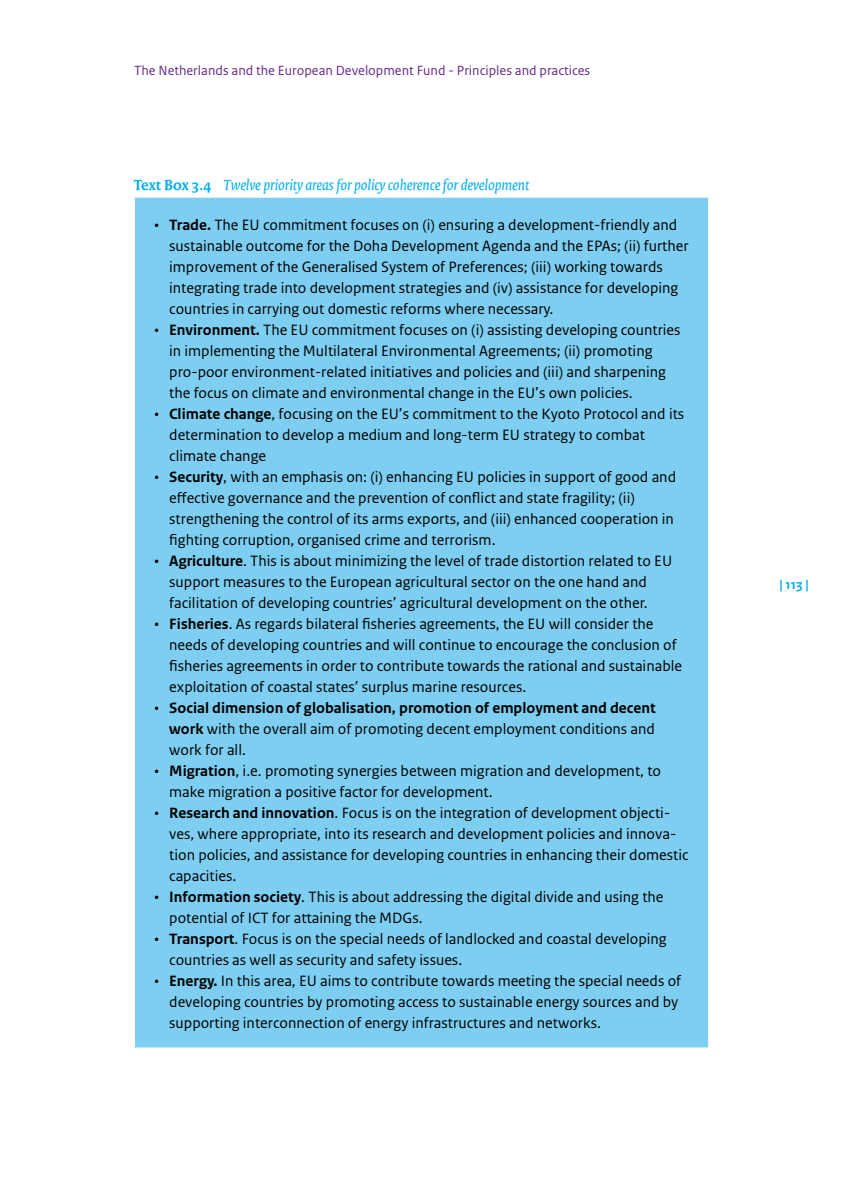
<style>
.page{position:relative;width:844px;height:1191px;background:#fff}
.page>*{position:absolute;margin:0;border:0;box-sizing:border-box;transform-origin:0 0}
.t1{font:15.75px/21px "Rijksoverheid Sans Text";color:#000}
.t2{font:italic 15.75px "Rijksoverheid Serif";color:#00aeef}
.t3{font:14px "Rijksoverheid Sans Text";color:#662a8c}
.t4{font:700 14px "Rijksoverheid Sans Text";color:#00aeef}
.s1{font-weight:700;font-style:normal}
.s2{font-weight:700}
</style>
<div class="page">
<div style="left:134px;top:197px;width:574px;height:851px;background:#7dcef1"></div>
<hr style="left:134px;top:197px;width:574px;height:1px;background:#fff">
<hr style="left:134px;top:198px;width:1px;height:849px;background:#fff">
<hr style="left:134px;top:1047px;width:574px;height:1px;background:#fff">
<p class="t3" style="left:134px;top:62px;width:457px">The Netherlands and the European Development Fund - Principles and practices</p>
<p class="t2" style="left:134px;top:175px;width:396px"><span class="s1">Text Box 3.4</span> Twelve priority areas for policy coherence for development</p>
<p class="t1" style="left:169px;top:214px;width:521px;text-indent:-15px">• <span class="s2">Trade.</span> The EU commitment focuses on (i) ensuring a development-friendly and sustainable outcome for the Doha Development Agenda and the EPAs; (ii) further improvement of the Generalised System of Preferences; (iii) working towards integrating trade into development strategies and (iv) assistance for developing countries in carrying out domestic reforms where necessary.</p>
<p class="t1" style="left:169px;top:319px;width:512px;text-indent:-15px">• <span class="s2">Environment.</span> The EU commitment focuses on (i) assisting developing countries in implementing the Multilateral Environmental Agreements; (ii) promoting pro-poor environment-related initiatives and policies and (iii) and sharpening the focus on climate and environmental change in the EU’s own policies.</p>
<p class="t1" style="left:169px;top:403px;width:516px;text-indent:-15px">• <span class="s2">Climate change</span>, focusing on the EU’s commitment to the Kyoto Protocol and its determination to develop a medium and long-term EU strategy to combat climate change</p>
<p class="t1" style="left:169px;top:466px;width:508px;text-indent:-15px">• <span class="s2">Security</span>, with an emphasis on: (i) enhancing EU policies in support of good and effective governance and the prevention of conflict and state fragility; (ii) strengthening the control of its arms exports, and (iii) enhanced cooperation in fighting corruption, organised crime and terrorism.</p>
<p class="t1" style="left:169px;top:550px;width:504px;text-indent:-15px">• <span class="s2">Agriculture</span>. This is about minimizing the level of trade distortion related to EU support measures to the European agricultural sector on the one hand and facilitation of developing countries’ agricultural development on the other.</p>
<p class="t1" style="left:169px;top:613px;width:514px;text-indent:-15px">• <span class="s2">Fisheries</span>. As regards bilateral fisheries agreements, the EU will consider the needs of developing countries and will continue to encourage the conclusion of fisheries agreements in order to contribute towards the rational and sustainable exploitation of coastal states’ surplus marine resources.</p>
<p class="t1" style="left:169px;top:697px;width:488px;text-align:justify;text-indent:-15px">• <span class="s2">Social dimension of globalisation, promotion of employment and decent work</span> with the overall aim of promoting decent employment conditions and work for all.</p>
<p class="t1" style="left:169px;top:760px;width:493px;text-indent:-15px">• <span class="s2">Migration</span>, i.e. promoting synergies between migration and development, to make migration a positive factor for development.</p>
<p class="t1" style="left:169px;top:802px;width:521px;text-indent:-15px">• <span class="s2">Research and innovation</span>. Focus is on the integration of development objecti&shy;ves, where appropriate, into its research and development policies and innova&shy;tion policies, and assistance for developing countries in enhancing their domestic capacities.</p>
<p class="t1" style="left:169px;top:886px;width:495px;text-indent:-15px">• <span class="s2">Information society</span>. This is about addressing the digital divide and using the potential of ICT for attaining the MDGs.</p>
<p class="t1" style="left:169px;top:928px;width:499px;text-indent:-15px">• <span class="s2">Transport</span>. Focus is on the special needs of landlocked and coastal developing countries as well as security and safety issues.</p>
<p class="t1" style="left:169px;top:970px;width:513px;text-indent:-15px">• <span class="s2">Energy.</span> In this area, EU aims to contribute towards meeting the special needs of developing countries by promoting access to sustainable energy sources and by supporting interconnection of energy infrastructures and networks.</p>
<p class="t4" style="left:779px;top:576px;width:31px">| 113 |</p>
</div>
